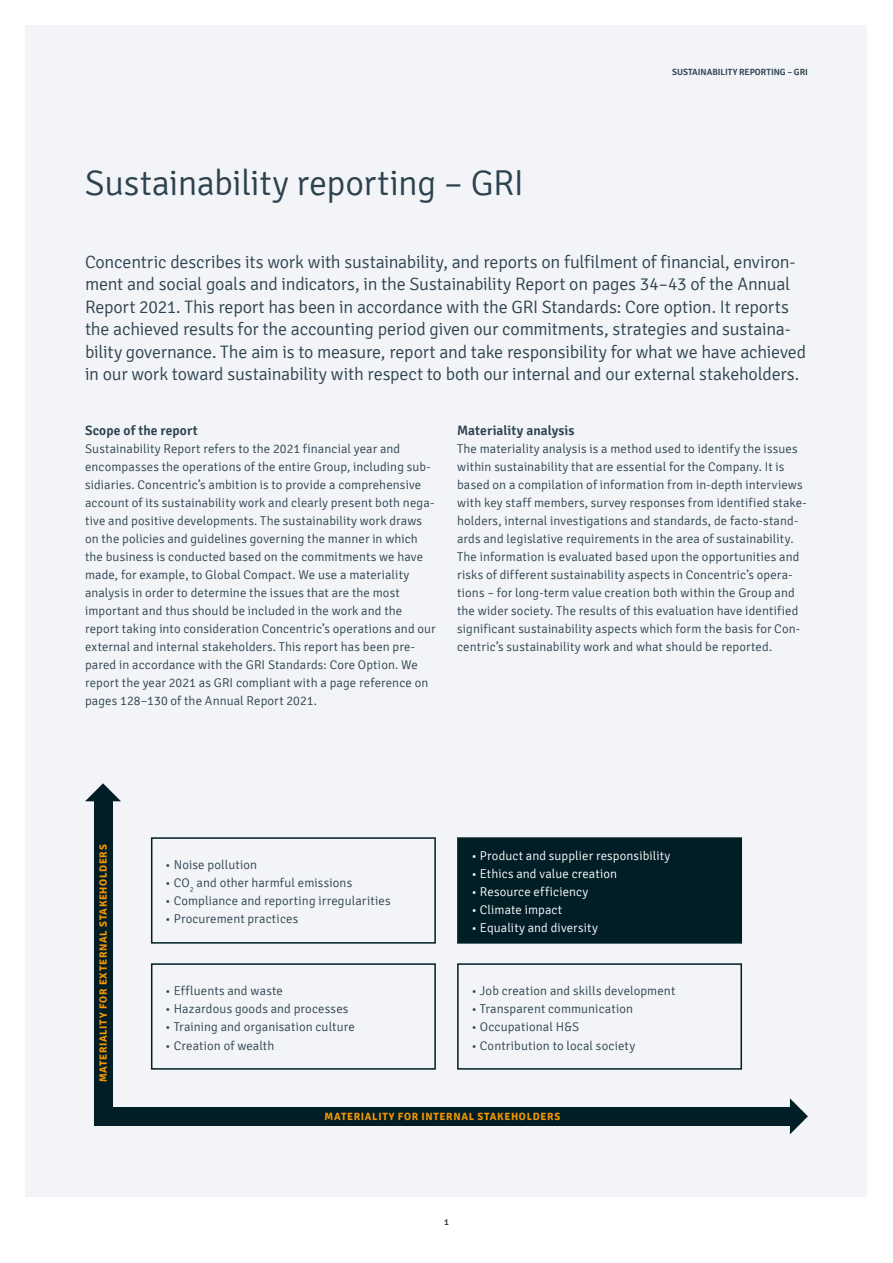
<style>
.page{position:relative;width:893px;height:1263px;background:#fff}
.page>*{position:absolute;margin:0;border:0;box-sizing:border-box;transform-origin:0 0}
.t1{font:300 36px "Signika";letter-spacing:-.015em;color:#2d424f}
.t2{font:300 18px/22.5px "Signika";letter-spacing:-.015em;color:#2d424f}
.t3{font:600 13.5px "Signika";letter-spacing:.005em;color:#2d424f}
.t4{font:300 12.75px/18px "Signika";letter-spacing:.01em;color:#2d424f}
.t5{font:300 12.75px "Signika";letter-spacing:.01em;color:#fff}
.t6{font:700 10.5px "Signika";letter-spacing:.065em;color:#f49600}
.t7{font:600 9px "Signika";color:#2d424f}
</style>
<div class="page">
<div style="left:26px;top:26px;width:841px;height:1171px;background:#f2f4f7"></div>
<div style="left:94px;top:1107px;width:697px;height:18px;background:#011e27"></div>
<svg style="left:790px;top:1098px;width:18px;height:36px"></svg>
<div style="left:94px;top:801px;width:18px;height:324px;background:#011e27"></div>
<div style="left:151px;top:837px;width:285px;height:107px;border:2px solid #011e27"></div>
<div style="left:151px;top:963px;width:285px;height:107px;border:2px solid #011e27"></div>
<div style="left:458px;top:838px;width:283px;height:105px;background:#011e27"></div>
<div style="left:457px;top:837px;width:285px;height:107px;border:2px solid #011e27"></div>
<div style="left:457px;top:963px;width:285px;height:107px;border:2px solid #011e27"></div>
<svg style="left:85px;top:783px;width:36px;height:18px"></svg>
<h1 class="t1" style="left:85px;top:163px;width:441px">Sustainability reporting – GRI</h1>
<p class="t7" style="left:672px;top:67px;width:137px">SUSTAINABILITY REPORTING – GRI</p>
<p class="t2" style="left:85px;top:251px;width:723px">Concentric describes its work with sustainability, and reports on fulfilment of financial, environ&shy;ment and social goals and indicators, in the Sustainability Report on pages 34–43 of the Annual Report 2021. This report has been in accordance with the GRI Standards: Core option. It reports the achieved results for the accounting period given our commitments, strategies and sustaina&shy;bility governance. The aim is to measure, report and take responsibility for what we have achieved in our work toward sustainability with respect to both our internal and our external stakeholders.</p>
<p class="t3" style="left:85px;top:422px;width:114px">Scope of the report</p>
<p class="t4" style="left:85px;top:439px;width:352px">Sustainability Report refers to the 2021 financial year and encompasses the operations of the entire Group, including sub&shy;sidiaries. Concentric’s ambition is to provide a comprehensive account of its sustainability work and clearly present both nega&shy;tive and positive developments. The sustainability work draws on the policies and guidelines governing the manner in which the business is conducted based on the commitments we have made, for example, to Global Compact. We use a materiality analysis in order to determine the issues that are the most important and thus should be included in the work and the report taking into consideration Concentric’s operations and our external and internal stakeholders. This report has been pre&shy;pared in accordance with the GRI Standards: Core Option. We report the year 2021 as GRI compliant with a page reference on pages 128–130 of the Annual Report 2021.</p>
<p class="t3" style="left:457px;top:422px;width:119px">Materiality analysis</p>
<p class="t4" style="left:457px;top:439px;width:351px">The materiality analysis is a method used to identify the issues within sustainability that are essential for the Company. It is based on a compilation of information from in-depth interviews with key staff members, survey responses from identified stake&shy;holders, internal investigations and standards, de facto-stand&shy;ards and legislative requirements in the area of sustainability.<br>The information is evaluated based upon the opportunities and risks of different sustainability aspects in Concentric’s opera&shy;tions – for long-term value creation both within the Group and the wider society. The results of this evaluation have identified significant sustainability aspects which form the basis for Con&shy;centric’s sustainability work and what should be reported.</p>
<p class="t6" style="left:97px;top:1082px;width:239px;rotate:-90deg">MATERIALITY FOR EXTERNAL STAKEHOLDERS</p>
<p class="t4" style="left:165px;top:856px;width:94px">• Noise pollution</p>
<p class="t4" style="left:165px;top:874px;width:189px">• CO<sub>2</sub> and other harmful emissions</p>
<p class="t4" style="left:165px;top:892px;width:227px">• Compliance and reporting irregularities</p>
<p class="t4" style="left:165px;top:910px;width:135px">• Procurement practices</p>
<p class="t4" style="left:165px;top:982px;width:119px">• Effluents and waste</p>
<p class="t4" style="left:165px;top:1000px;width:185px">• Hazardous goods and processes</p>
<p class="t4" style="left:165px;top:1018px;width:191px">• Training and organisation culture</p>
<p class="t4" style="left:165px;top:1036px;width:111px">• Creation of wealth</p>
<p class="t5" style="left:471px;top:849px;width:200px">• Product and supplier responsibility</p>
<p class="t5" style="left:471px;top:867px;width:147px">• Ethics and value creation</p>
<p class="t5" style="left:471px;top:885px;width:118px">• Resource efficiency</p>
<p class="t5" style="left:471px;top:903px;width:92px">• Climate impact</p>
<p class="t5" style="left:471px;top:921px;width:128px">• Equality and diversity</p>
<p class="t4" style="left:471px;top:982px;width:205px">• Job creation and skills development</p>
<p class="t4" style="left:471px;top:1000px;width:163px">• Transparent communication</p>
<p class="t4" style="left:471px;top:1018px;width:109px">• Occupational H&amp;S</p>
<p class="t4" style="left:471px;top:1036px;width:165px">• Contribution to local society</p>
<p class="t6" style="left:325px;top:1110px;width:237px">MATERIALITY FOR INTERNAL STAKEHOLDERS</p>
<p class="t7" style="left:444px;top:1216px;width:6px">1</p>
</div>
